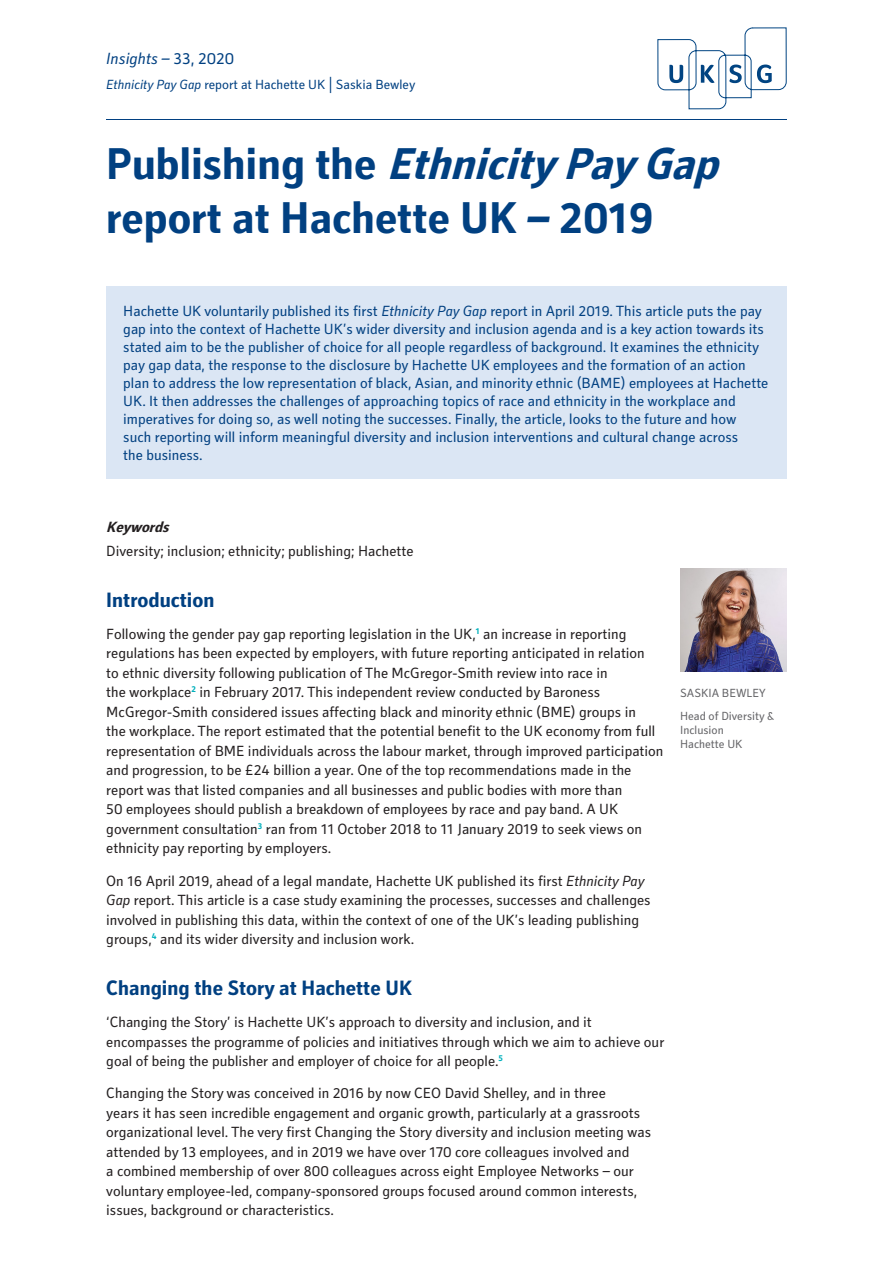
<style>
.page{position:relative;width:893px;height:1263px;background:#fff}
.page>*{position:absolute;margin:0;border:0;box-sizing:border-box;transform-origin:0 0}
.Main_Headline{font:700 45px/54px "Secca Std";color:#014081}
.A-Style_Heading{font:700 21px "Secca Std";color:#014081}
.Title_-_Series_-_Dat{font:italic 16.5px "Secca Std";color:#014081}
.Body{font:15px/19.5px "Secca Std";color:#231f20}
.Extract_Box{font:15px/18px "Secca Std";color:#014081}
.C-Style_Heading_BI{font:italic 700 15px "Secca Std";color:#231f20}
.Title_-_Aiuthor{font:13.5px "Secca Std";color:#014081}
.t1{font:12px/14.4px "Secca Std";color:#636366}
.s1{font-style:normal}
.s2{font-style:italic}
</style>
<div class="page">
<div style="left:106px;top:286px;width:681px;height:192px;background:#dbe6f4"></div>
<hr style="left:106px;top:119px;width:681px;height:1px;background:#014081">
<svg style="left:657px;top:27px;width:130px;height:82px"></svg>
<img style="left:680px;top:568px;width:107px;height:103px">
<p class="Title_-_Series_-_Dat" style="left:106px;top:49px;width:129px">Insights <span class="s1">– 33, 2020</span></p>
<p class="Title_-_Aiuthor" style="left:106px;top:77px;width:311px"><span class="s2">Ethnicity Pay Gap</span> report at Hachette UK | Saskia Bewley</p>
<p class="Main_Headline" style="left:106px;top:139px;width:627px">P u b l i s h i n g t h e <span class="s2">EthnicityPayGap </span>report at Hachette UK – 2019</p>
<p class="Extract_Box" style="left:123px;top:302px;width:647px">Hachette UK voluntarily published its first <span class="s2">Ethnicity Pay Gap</span> report in April 2019. This article puts the pay gap into the context of Hachette UK’s wider diversity and inclusion agenda and is a key action towards its stated aim to be the publisher of choice for all people regardless of background. It examines the ethnicity pay gap data, the response to the disclosure by Hachette UK employees and the formation of an action plan to address the low representation of black, Asian, and minority ethnic (BAME) employees at Hachette UK. It then addresses the challenges of approaching topics of race and ethnicity in the workplace and imperatives for doing so, as well noting the successes. Finally, the article, looks to the future and how<br>such reporting will inform meaningful diversity and inclusion interventions and cultural change across<br>the business.</p>
<p class="C-Style_Heading_BI" style="left:106px;top:519px;width:68px">Keywords</p>
<p class="Body" style="left:106px;top:542px;width:309px">Diversity; inclusion; ethnicity; publishing; Hachette</p>
<p class="A-Style_Heading" style="left:106px;top:588px;width:110px">Introduction</p>
<p class="Body" style="left:106px;top:625px;width:559px">Following the gender pay gap reporting legislation in the UK,<sup>1</sup> an increase in reporting regulations has been expected by employers, with future reporting anticipated in relation<br>to ethnic diversity following publication of The McGregor-Smith review into race in<br>the workplace<sup>2</sup> in February 2017. This independent review conducted by Baroness McGregor-Smith considered issues affecting black and minority ethnic (BME) groups in<br>the workplace. The report estimated that the potential benefit to the UK economy from full representation of BME individuals across the labour market, through improved participation and progression, to be £24 billion a year. One of the top recommendations made in the report was that listed companies and all businesses and public bodies with more than<br>50 employees should publish a breakdown of employees by race and pay band. A UK government consultation<sup>3</sup> ran from 11 October 2018 to 11 January 2019 to seek views on ethnicity pay reporting by employers.</p>
<p class="Body" style="left:106px;top:871px;width:546px">On 16 April 2019, ahead of a legal mandate, Hachette UK published its first <span class="s2">Ethnicity Pay Gap</span> report. This article is a case study examining the processes, successes and challenges involved in publishing this data, within the context of one of the UK’s leading publishing groups,<sup>4</sup> and its wider diversity and inclusion work.</p>
<p class="A-Style_Heading" style="left:106px;top:976px;width:307px">Changing the Story at Hachette UK</p>
<p class="Body" style="left:106px;top:1013px;width:559px">‘Changing the Story’ is Hachette UK’s approach to diversity and inclusion, and it encompasses the programme of policies and initiatives through which we aim to achieve our goal of being the publisher and employer of choice for all people.<sup>5</sup></p>
<p class="Body" style="left:106px;top:1084px;width:546px">Changing the Story was conceived in 2016 by now CEO David Shelley, and in three<br>years it has seen incredible engagement and organic growth, particularly at a grassroots organizational level. The very first Changing the Story diversity and inclusion meeting was attended by 13 employees, and in 2019 we have over 170 core colleagues involved and<br>a combined membership of over 800 colleagues across eight Employee Networks – our voluntary employee-led, company-sponsored groups focused around common interests, issues, background or characteristics.</p>
<p class="t1" style="left:680px;top:686px;width:87px">SASKIA BEWLEY</p>
<p class="t1" style="left:680px;top:709px;width:96px">Head of Diversity &amp;<br>Inclusion</p>
<p class="t1" style="left:680px;top:738px;width:64px">Hachette UK</p>
</div>
